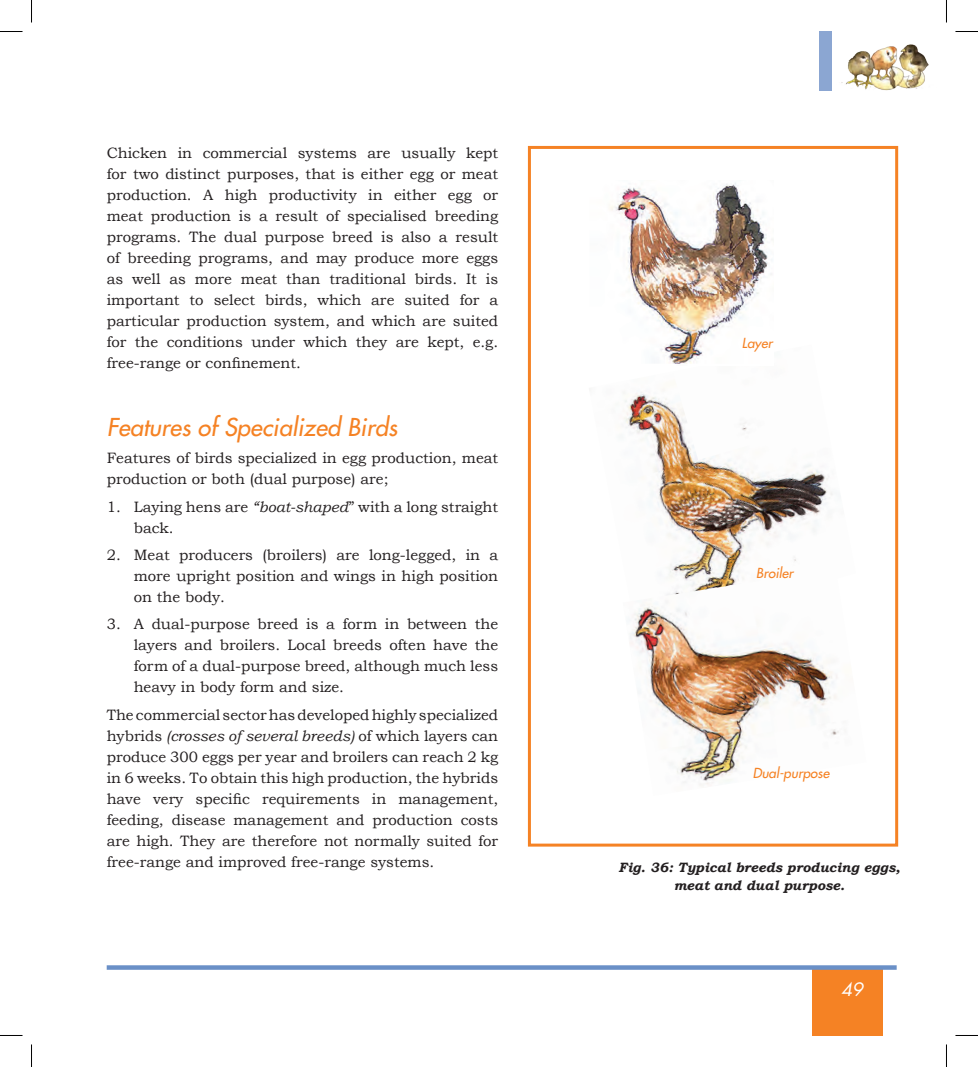
<style>
.page{position:relative;width:978px;height:1067px;background:#fff}
.page>*{position:absolute;margin:0;border:0;box-sizing:border-box;transform-origin:0 0}
.t1{font:italic 24px "Futura";color:#f58224}
.t2{font:italic 18px "Futura";color:#fff}
.t3{font:15px/21px "Bookman Old Style";color:#231f20;text-align:justify}
.t4{font:italic 700 13.5px/18px "Bookman Old Style";color:#231f20;text-align:center}
.t5{font:italic 13.5px "Futura";color:#f58224}
.s1{font-style:italic}
</style>
<div class="page">
<div style="left:811px;top:968px;width:71px;height:67px;background:#f58224"></div>
<svg style="left:107px;top:965px;width:789px;height:4px;background:#7497cb"></svg>
<img style="left:841px;top:44px;width:88px;height:47px">
<div style="left:818px;top:32px;width:13px;height:59px;background:#8ba6d2"></div>
<div style="left:527px;top:146px;width:370px;height:700px;border:3px solid #f58224"></div>
<img style="left:623px;top:392px;width:210px;height:177px">
<img style="left:630px;top:569px;width:209px;height:217px">
<img style="left:610px;top:182px;width:162px;height:182px">
<svg style="left:0;top:31px;width:22px;height:1px"></svg>
<svg style="left:955px;top:31px;width:22px;height:1px"></svg>
<svg style="left:0;top:1035px;width:22px;height:1px"></svg>
<svg style="left:955px;top:1035px;width:22px;height:1px"></svg>
<svg style="left:31px;top:0;width:1px;height:22px"></svg>
<svg style="left:31px;top:1044px;width:1px;height:22px"></svg>
<p class="t3" style="left:107px;top:142px;width:393px">Chicken in commercial systems are usually kept for two distinct purposes, that is either egg or meat production. A high productivity in either egg or meat production is a result of specialised breeding programs. The dual purpose breed is also a result of breeding programs, and may produce more eggs as well as more meat than traditional birds. It is important to select birds, which are suited for a particular production system, and which are suited for the conditions under which they are kept, e.g. free-range or confinement.</p>
<h1 class="t1" style="left:107px;top:412px;width:292px">Features of Specialized Birds</h1>
<p class="t3" style="left:107px;top:447px;width:393px">Features of birds specialized in egg production, meat production or both (dual purpose) are;</p>
<p class="t3" style="left:134px;top:496px;width:366px;text-indent:-27px">1. Laying hens are <span class="s1">“boat-shaped</span>” with a long straight back.</p>
<p class="t3" style="left:134px;top:544px;width:366px;text-indent:-27px">2. Meat producers (broilers) are long-legged, in a more upright position and wings in high position on the body.</p>
<p class="t3" style="left:134px;top:614px;width:366px;text-indent:-27px">3. A dual-purpose breed is a form in between the layers and broilers. Local breeds often have the form of a dual-purpose breed, although much less heavy in body form and size.</p>
<p class="t3" style="left:107px;top:704px;width:393px">The commercial sector has developed highly specialized hybrids <span class="s1">(crosses of several breeds)</span> of which layers can produce 300 eggs per year and broilers can reach 2 kg in 6 weeks. To obtain this high production, the hybrids have very specific requirements in management, feeding, disease management and production costs are high. They are therefore not normally suited for free-range and improved free-range systems.</p>
<p class="t5" style="left:741px;top:334px;width:32px">Layer</p>
<p class="t5" style="left:756px;top:564px;width:39px">Broiler</p>
<p class="t5" style="left:752px;top:764px;width:78px">Dual-purpose</p>
<p class="t4" style="left:618px;top:858px;width:283px">Fig. 36: Typical breeds producing eggs, meat and dual purpose.</p>
<p class="t2" style="left:840px;top:977px;width:24px">49</p>
</div>
